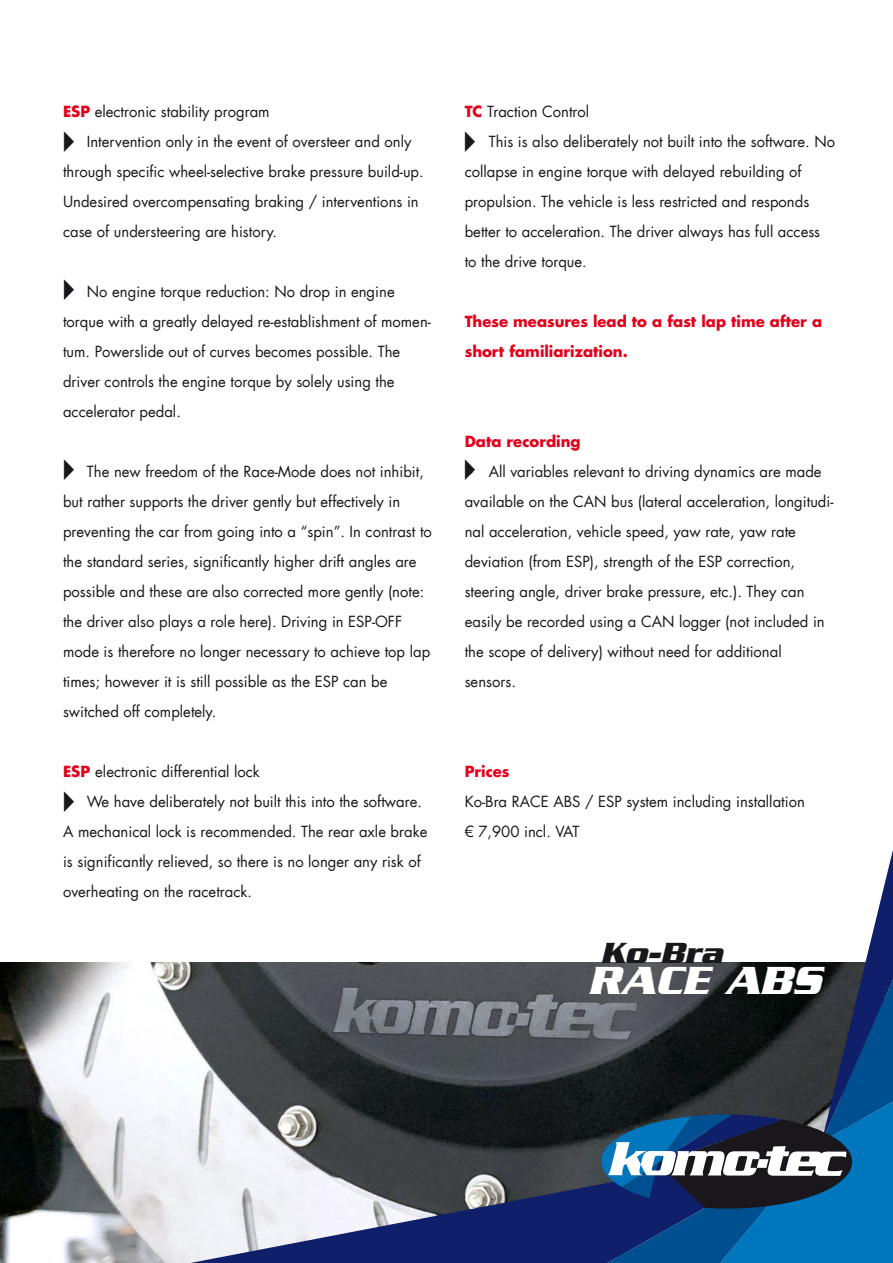
<style>
.page{position:relative;width:893px;height:1263px;background:#fff}
.page>*{position:absolute;margin:0;border:0;box-sizing:border-box;transform-origin:0 0}
.t1{font:italic 700 42.3px "Serpentine LT";color:#fff}
.t2{font:italic 700 31.5px "Serpentine LT";color:#1a171c}
.t3{font:15px/30px "Futura LT";color:#1a171c}
.t4{font:700 15px/30px "Futura LT";color:#e2001a}
.s1{font-weight:700;color:#e2001a}
</style>
<div class="page">
<svg style="left:0;top:962px;width:160px;height:301px"></svg>
<svg style="left:160px;top:850px;width:733px;height:413px"></svg>
<svg style="left:601px;top:1114px;width:251px;height:95px"></svg>
<p class="t3" style="left:63px;top:97px;width:208px"><span class="s1">ESP</span> electronic stability program</p>
<p class="t3" style="left:63px;top:127px;width:362px"><span class="s1">•</span> Intervention only in the event of oversteer and only through specific wheel-selective brake pressure build-up.<br>Undesired overcompensating braking / interventions in case of understeering are history.</p>
<p class="t3" style="left:63px;top:277px;width:369px"><span class="s1">•</span> No engine torque reduction: No drop in engine torque with a greatly delayed re-establishment of momen&shy;tum. Powerslide out of curves becomes possible. The driver controls the engine torque by solely using the accelerator pedal.</p>
<p class="t3" style="left:63px;top:457px;width:370px"><span class="s1">•</span> The new freedom of the Race-Mode does not inhibit, but rather supports the driver gently but effectively in preventing the car from going into a “spin”. In contrast to the standard series, significantly higher drift angles are possible and these are also corrected more gently (note: the driver also plays a role here). Driving in ESP-OFF mode is therefore no longer necessary to achieve top lap times; however it is still possible as the ESP can be switched off completely.</p>
<p class="t3" style="left:63px;top:757px;width:198px"><span class="s1">ESP</span> electronic differential lock</p>
<p class="t3" style="left:63px;top:787px;width:366px"><span class="s1">•</span> We have deliberately not built this into the software.<br>A mechanical lock is recommended. The rear axle brake is significantly relieved, so there is no longer any risk of overheating on the racetrack.</p>
<p class="t3" style="left:465px;top:97px;width:126px"><span class="s1">TC</span> Traction Control</p>
<p class="t3" style="left:465px;top:127px;width:372px"><span class="s1">•</span> This is also deliberately not built into the software. No collapse in engine torque with delayed rebuilding of propulsion. The vehicle is less restricted and responds better to acceleration. The driver always has full access to the drive torque.</p>
<p class="t4" style="left:465px;top:306px;width:359px">These measures lead to a fast lap time after a short familiarization.</p>
<p class="t4" style="left:465px;top:426px;width:117px">Data recording</p>
<p class="t3" style="left:465px;top:457px;width:370px"><span class="s1">•</span> All variables relevant to driving dynamics are made available on the CAN bus (lateral acceleration, longitudi&shy;nal acceleration, vehicle speed, yaw rate, yaw rate deviation (from ESP), strength of the ESP correction, steering angle, driver brake pressure, etc.). They can easily be recorded using a CAN logger (not included in the scope of delivery) without need for additional sensors.</p>
<p class="t4" style="left:465px;top:756px;width:46px">Prices</p>
<p class="t3" style="left:465px;top:787px;width:342px">Ko-Bra RACE ABS / ESP system including installation € 7,900 incl. VAT</p>
<h2 class="t2" style="left:600px;top:935px;width:124px">Ko-Bra</h2>
<h1 class="t1" style="left:588px;top:956px;width:235px">RACE ABS</h1>
</div>
